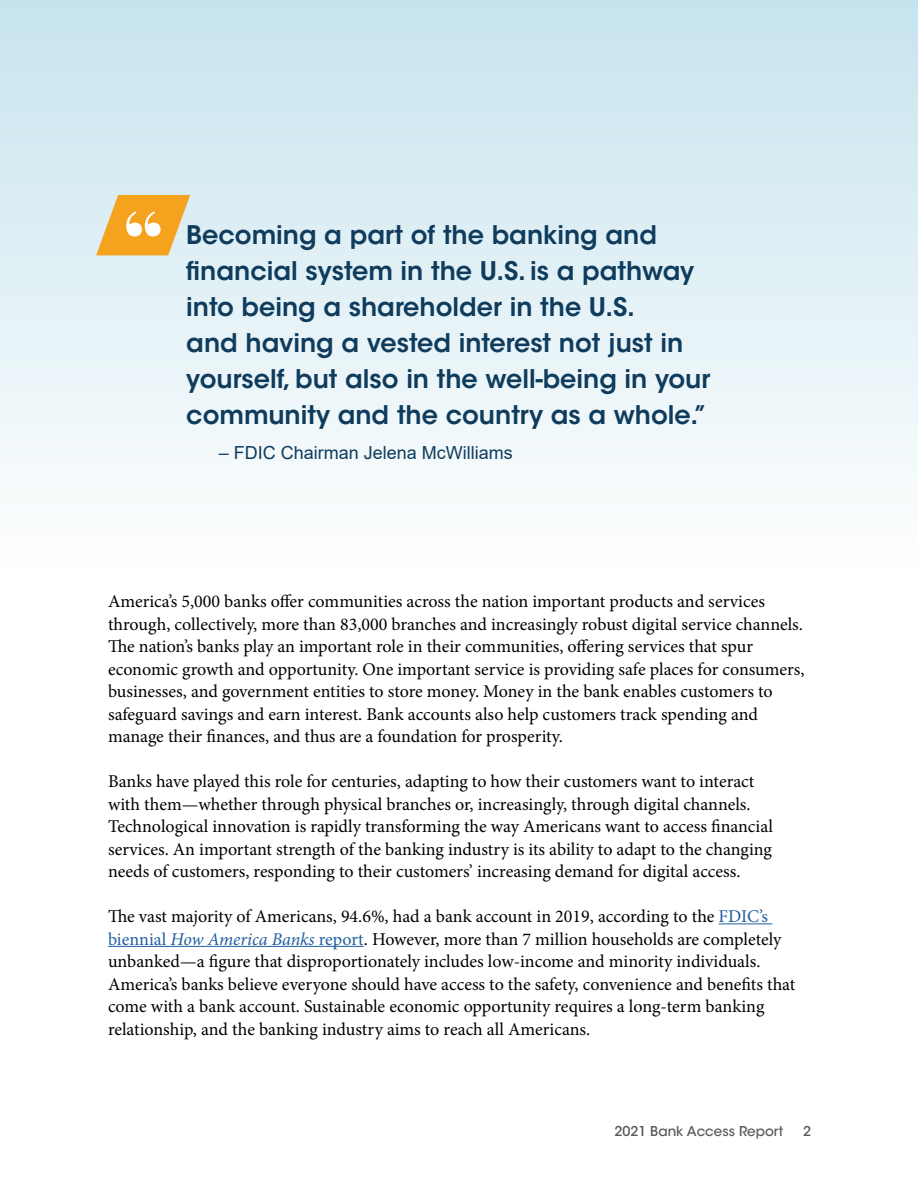
<style>
.page{position:relative;width:918px;height:1188px;background:#fff}
.page>*{position:absolute;margin:0;border:0;box-sizing:border-box;transform-origin:0 0}
.t1{font:700 90px "Playfair Display";color:#fff}
.t2{font:600 25.5px/36px "ITC Avant Garde Std";color:#0f3c5d}
.t3{font:18px/22.5px "Minion Pro";color:#000}
.t4{font:18px "Arial";color:#0f3c5d}
.t5{font:500 13.5px "ITC Avant Garde Std";color:#58595b}
.s1{color:#215e9e}
.s2{font-style:italic;color:#215e9e}
</style>
<div class="page">
<div style="left:0;top:0;width:918px;height:568px;background:linear-gradient(to bottom,#c6e3ee,#fefefe)"></div>
<hr style="left:719px;top:923px;width:53px;height:1px;background:#215e9e">
<hr style="left:108px;top:946px;width:256px;height:1px;background:#215e9e">
<svg style="left:96px;top:195px;width:94px;height:60px;background:#efb44f"></svg>
<h1 class="t1" style="left:122px;top:186px;width:43px">“</h1>
<h2 class="t2" style="left:186px;top:217px;width:526px">Becoming a part of the banking and financial system in the U.S. is a pathway into being a shareholder in the U.S.<br>and having a vested interest not just in yourself, but also in the well-being in your community and the country as a whole.”</h2>
<p class="t4" style="left:219px;top:440px;width:296px">– FDIC Chairman Jelena McWilliams</p>
<p class="t3" style="left:108px;top:590px;width:698px">America’s 5,000 banks offer communities across the nation important products and services through, collectively, more than 83,000 branches and increasingly robust digital service channels.<br>The nation’s banks play an important role in their communities, offering services that spur economic growth and opportunity. One important service is providing safe places for consumers, businesses, and government entities to store money. Money in the bank enables customers to safeguard savings and earn interest. Bank accounts also help customers track spending and manage their finances, and thus are a foundation for prosperity.</p>
<p class="t3" style="left:108px;top:770px;width:667px">Banks have played this role for centuries, adapting to how their customers want to interact with them—whether through physical branches or, increasingly, through digital channels.<br>Technological innovation is rapidly transforming the way Americans want to access financial services. An important strength of the banking industry is its ability to adapt to the changing needs of customers, responding to their customers’ increasing demand for digital access.</p>
<p class="t3" style="left:108px;top:905px;width:689px">The vast majority of Americans, 94.6%, had a bank account in 2019, according to the <span class="s1">FDIC’s biennial</span> <span class="s2">How America Banks</span> <span class="s1">report</span>. However, more than 7 million households are completely unbanked—a figure that disproportionately includes low-income and minority individuals.<br>America’s banks believe everyone should have access to the safety, convenience and benefits that come with a bank account. Sustainable economic opportunity requires a long-term banking relationship, and the banking industry aims to reach all Americans.</p>
<p class="t5" style="left:614px;top:1123px;width:170px">2021 Bank Access Report</p>
<p class="t5" style="left:803px;top:1123px;width:9px">2</p>
</div>
